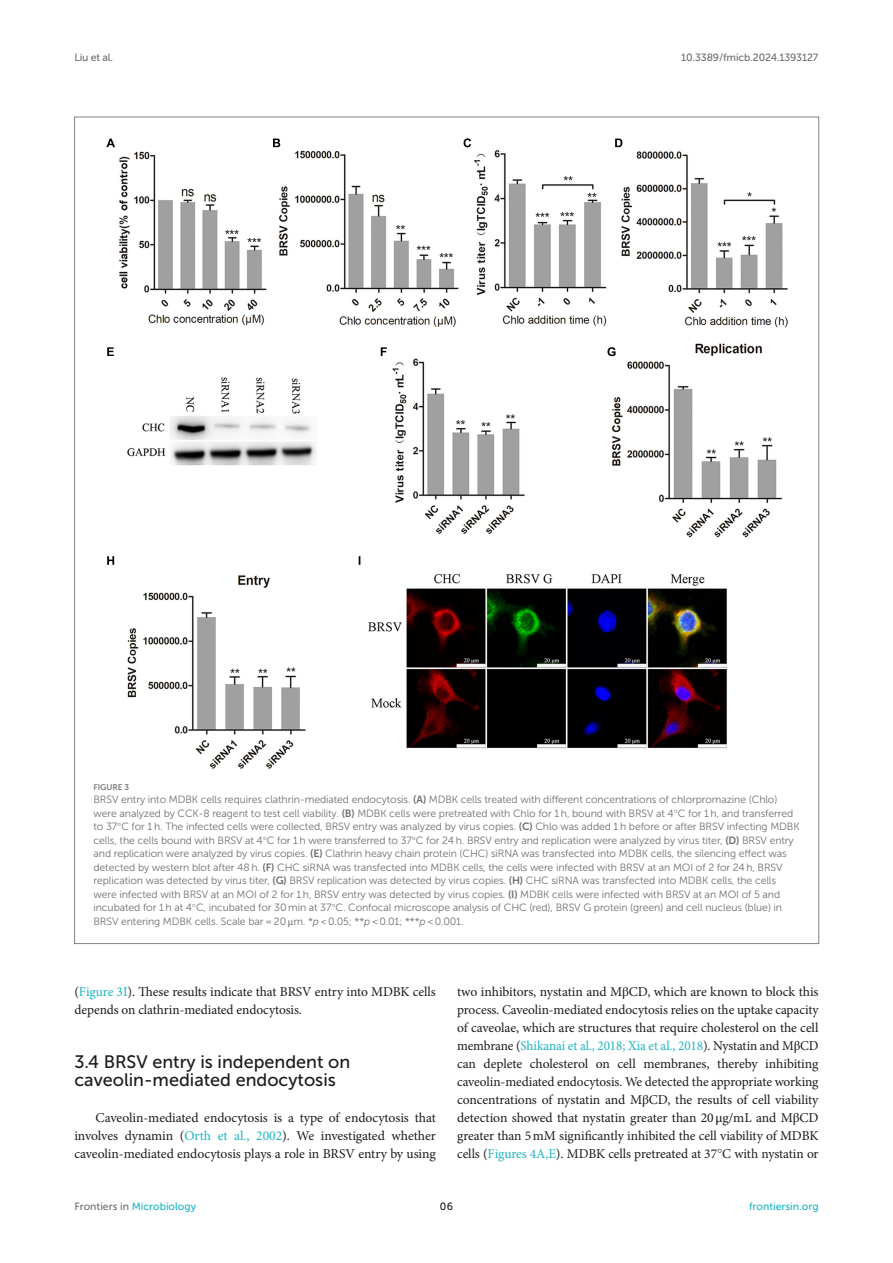
<style>
.page{position:relative;width:893px;height:1263px;background:#fff}
.page>*{position:absolute;margin:0;border:0;box-sizing:border-box;transform-origin:0 0}
.HEAD_2{font:18px/18px "Museo Sans 500";color:#1b1c1b}
.TEXT_FLUSH{font:13.5px/18px "Minion Pro";letter-spacing:-.005em;color:#1b1c1b;text-align:justify}
.FIG_LEG{font:10.5px/13.5px "Museo Sans 300";letter-spacing:-.01em;color:#706f70}
.t1{font:10.5px "Museo Sans 500";color:#1db5c3}
.t2{font:10.5px "Museo Sans 500";letter-spacing:-.015em;color:#706f70}
.t3{font:10.5px "Museo Sans 500";color:#1b1c1b}
.FIG_HD{font:8.25px "Museo Sans 700";letter-spacing:-.01em;color:#7e7f7f}
.s1{font-family:"Museo Sans 700"}
.s2{font-family:"STIX"}
.s3{font-family:"STIX General"}
.s4{font-style:italic}
.s5{color:#1db5c3}
.s6{color:#706f70}
</style>
<div class="page">
<img style="left:106px;top:138px;width:682px;height:631px">
<p class="t2" style="left:74px;top:51px;width:40px">Liu et al.</p>
<p class="t2" style="left:681px;top:51px;width:139px">10.3389/fmicb.2024.1393127</p>
<p class="FIG_HD" style="left:94px;top:782px;width:37px">FIGURE 3</p>
<p class="FIG_LEG" style="left:94px;top:793px;width:708px">BRSV entry into MDBK cells requires clathrin-mediated endocytosis. <span class="s1">(A)</span> MDBK cells treated with different concentrations of chlorpromazine (Chlo) were analyzed by CCK-8 reagent to test cell viability. <span class="s1">(B)</span> MDBK cells were pretreated with Chlo for 1 h, bound with BRSV at 4<span class="s2">°</span>C for 1 h, and transferred to 37<span class="s2">°</span>C for 1 h. The infected cells were collected, BRSV entry was analyzed by virus copies. <span class="s1">(C)</span> Chlo was added 1 h before or after BRSV infecting MDBK cells, the cells bound with BRSV at 4<span class="s2">°</span>C for 1 h were transferred to 37<span class="s2">°</span>C for 24 h. BRSV entry and replication were analyzed by virus titer, <span class="s1">(D)</span> BRSV entry and replication were analyzed by virus copies. <span class="s1">(E)</span> Clathrin heavy chain protein (CHC) siRNA was transfected into MDBK cells, the silencing effect was detected by western blot after 48 h. <span class="s1">(F)</span> CHC siRNA was transfected into MDBK cells, the cells were infected with BRSV at an MOI of 2 for 24 h, BRSV replication was detected by virus titer, <span class="s1">(G)</span> BRSV replication was detected by virus copies. <span class="s1">(H)</span> CHC siRNA was transfected into MDBK cells, the cells were infected with BRSV at an MOI of 2 for 1 h, BRSV entry was detected by virus copies. <span class="s1">(I)</span> MDBK cells were infected with BRSV at an MOI of 5 and incubated for 1 h at 4<span class="s2">°</span>C, incubated for 30 min at 37<span class="s2">°</span>C. Confocal microscope analysis of CHC (red), BRSV G protein (green) and cell nucleus (blue) in BRSV entering MDBK cells. Scale bar = 20 <span class="s3">μ</span>m. *<span class="s4">p</span> &lt; 0.05; **<span class="s4">p</span> &lt; 0.01; ***<span class="s4">p</span> &lt; 0.001.</p>
<p class="TEXT_FLUSH" style="left:74px;top:983px;width:363px">(<span class="s5">Figure 3I</span>). These results indicate that BRSV entry into MDBK cells depends on clathrin-mediated endocytosis.</p>
<p class="HEAD_2" style="left:74px;top:1053px;width:277px">3.4 BRSV entry is independent on caveolin-mediated endocytosis</p>
<p class="TEXT_FLUSH" style="left:74px;top:1109px;width:363px;text-indent:21px">Caveolin-mediated endocytosis is a type of endocytosis that involves dynamin (<span class="s5">Orth et al., 2002</span>). We investigated whether caveolin-mediated endocytosis plays a role in BRSV entry by using</p>
<p class="TEXT_FLUSH" style="left:457px;top:983px;width:363px">two inhibitors, nystatin and M<span class="s3">β</span>CD, which are known to block this process. Caveolin-mediated endocytosis relies on the uptake capacity of caveolae, which are structures that require cholesterol on the cell membrane (<span class="s5">Shikanai et al., 2018; Xia et al., 2018</span>). Nystatin and M<span class="s3">β</span>CD can deplete cholesterol on cell membranes, thereby inhibiting caveolin-mediated endocytosis. We detected the appropriate working concentrations of nystatin and M<span class="s3">β</span>CD, the results of cell viability detection showed that nystatin greater than 20<span class="s3">μ</span>g/mL and M<span class="s3">β</span>CD greater than 5mM significantly inhibited the cell viability of MDBK cells (<span class="s5">Figures 4A,E</span>). MDBK cells pretreated at 37<span class="s2">°</span>C with nystatin or</p>
<p class="t1" style="left:74px;top:1200px;width:123px"><span class="s6">Frontiers in</span> Microbiology</p>
<p class="t3" style="left:440px;top:1200px;width:15px">06</p>
<p class="t1" style="left:749px;top:1200px;width:71px">frontiersin.org</p>
</div>
